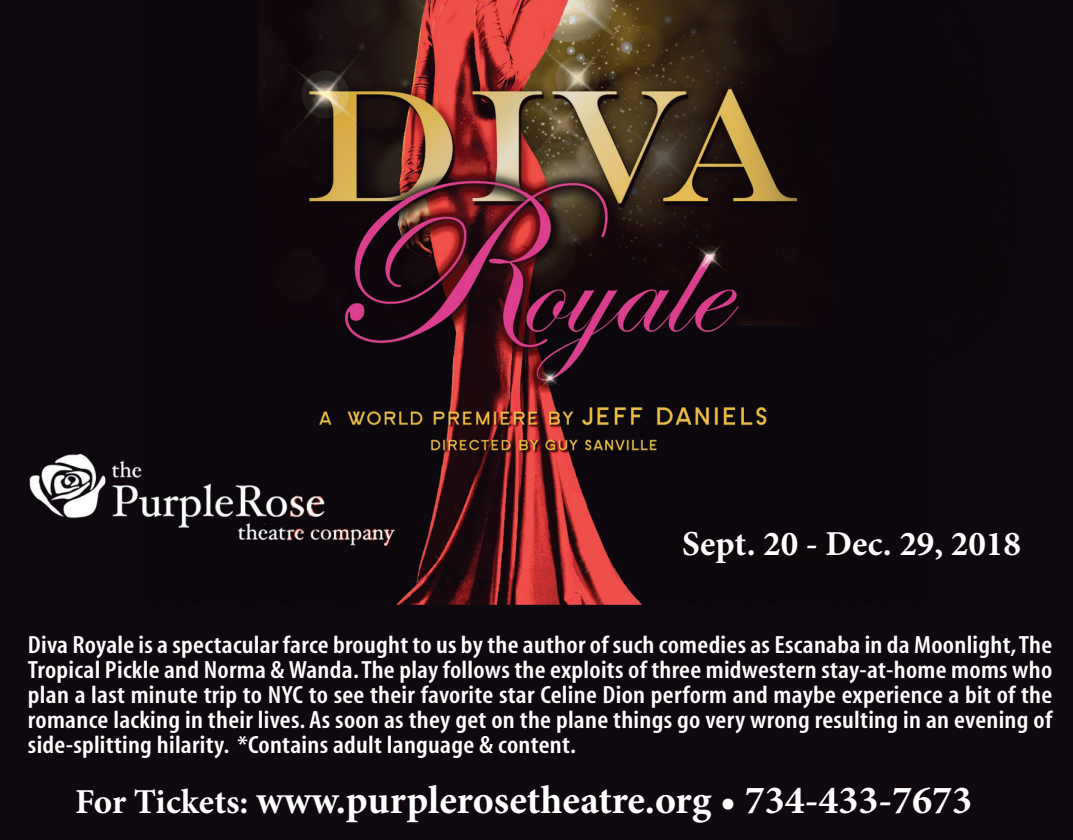
<style>
.page{position:relative;width:1073px;height:840px;background:#fff}
.page>*{position:absolute;margin:0;border:0;box-sizing:border-box;transform-origin:0 0}
.t1{font:700 40px "Minion Pro";color:#fff}
.t2{font:700 35px "Minion Pro";color:#fff}
.t3{font:600 condensed 25px/25px "Myriad";letter-spacing:.01em;color:#fff;text-align:justify;scale:1.1 1}
.s1{font-size:35px}
</style>
<div class="page">
<img style="left:0;top:0;width:1072px;height:840px">
<h2 class="t2" style="left:682px;top:519px;width:340px">Sept. 20 - Dec. 29, 2018</h2>
<p class="t3" style="left:28px;top:633px;width:932px">Diva Royale is a spectacular farce brought to us by the author of such comedies as Escanaba in da Moonlight, The Tropical Pickle and Norma &amp; Wanda. The play follows the exploits of three midwestern stay-at-home moms who plan a last minute trip to NYC to see their favorite star Celine Dion perform and maybe experience a bit of the romance lacking in their lives. As soon as they get on the plane things go very wrong resulting in an evening of side-splitting hilarity. *Contains adult language &amp; content.</p>
<h1 class="t1" style="left:75px;top:772px;width:898px"><span class="s1">For Tickets:</span> www.purplerosetheatre.org • 734-433-7673</h1>
</div>
